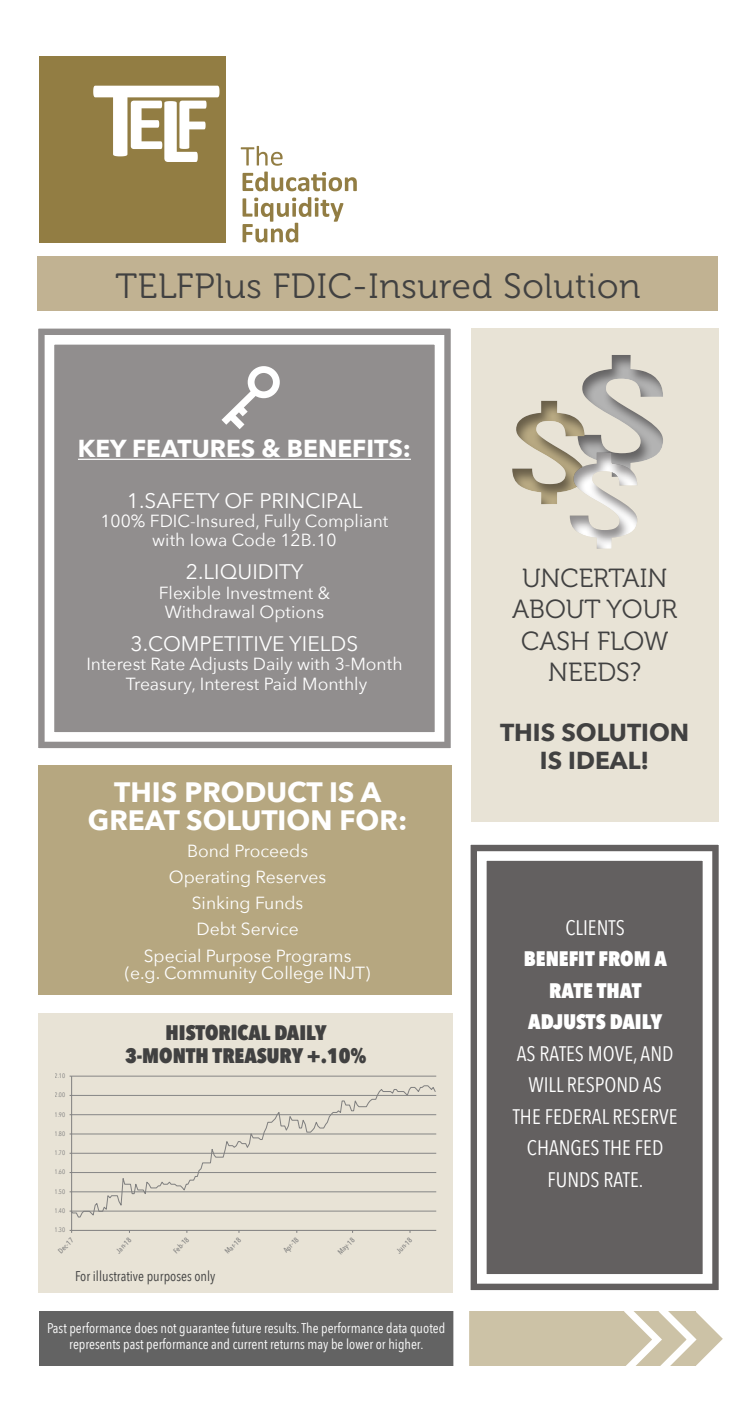
<style>
.page{position:relative;width:756px;height:1402px;background:#fff}
.page>*{position:absolute;margin:0;border:0;box-sizing:border-box;transform-origin:0 0}
.t1{font:35px "Museo 300";letter-spacing:.02em;color:#414141}
.t2{font:700 28px/28px "Avenir Next";color:#fff;text-align:center}
.t3{font:26.25px/31.3px "Museo 300";color:#414141;text-align:center}
.t4{font:700 24.5px "Avenir Next";color:#fff}
.t5{font:700 24.5px/28px "Avenir Next";color:#414141;text-align:center}
.t6{font:21px/31.5px "Avenir Next Condensed";color:#fff;text-align:center}
.t7{font:21px "Avenir Next";color:#fff}
.t8{font:800 21px "Avenir Next Condensed";color:#414141}
.t9{font:17.5px/19.2px "Avenir Next";color:#fff;text-align:center}
.t10{font:14px/16.8px "Avenir Next Condensed";color:#fff;text-align:center}
.t11{font:14px "Avenir Next Condensed";color:#414141}
.t12{font:500 7.35px "Avenir Next Condensed";color:#7f7f7f}
.t13{font:6.48px "Avenir Next Condensed";letter-spacing:.03em;color:#7f7f7f}
.s1{font-weight:800}
</style>
<div class="page">
<div style="left:38px;top:1013px;width:414px;height:280px;background:#e8e3d6"></div>
<svg style="left:69px;top:1075px;width:368px;height:158px"></svg>
<div style="left:467px;top:1311px;width:229px;height:55px;background:#ccc2a6"></div>
<div style="left:38px;top:257px;width:680px;height:54px;background:#c1b292"></div>
<div style="left:38px;top:328px;width:413px;height:421px;background:#918e8e"></div>
<div style="left:45px;top:335px;width:399px;height:407px;border:10px solid #fff"></div>
<div style="left:39px;top:56px;width:186px;height:186px;background:#927d43"></div>
<svg style="left:93px;top:86px;width:127px;height:76px"></svg>
<svg style="left:241px;top:146px;width:42px;height:20px"></svg>
<svg style="left:243px;top:172px;width:114px;height:19px"></svg>
<svg style="left:243px;top:197px;width:100px;height:45px"></svg>
<div style="left:471px;top:329px;width:248px;height:493px;background:#e8e3d6"></div>
<div style="left:39px;top:765px;width:413px;height:229px;background:#b6a780"></div>
<hr style="left:78px;top:459px;width:333px;height:1px;background:#fff">
<svg style="left:214px;top:383px;width:50px;height:53px"></svg>
<div style="left:248px;top:366px;width:32px;height:32px;border:7px solid #fff;border-radius:50%"></div>
<div style="left:470px;top:844px;width:249px;height:447px;background:#636060"></div>
<div style="left:477px;top:851px;width:235px;height:432px;border:10px solid #fff"></div>
<div style="left:39px;top:1311px;width:418px;height:55px;background:#636363"></div>
<svg style="left:512px;top:355px;width:151px;height:150px"></svg>
<div style="left:568px;top:450px;width:70px;height:100px;background:#231f20;opacity:.5"></div>
<div style="left:453px;top:1282px;width:16px;height:120px;background:#fff"></div>
<svg style="left:624px;top:1311px;width:99px;height:55px"></svg>
<p class="t1" style="left:116px;top:267px;width:527px">TELFPlus FDIC-Insured Solution</p>
<p class="t4" style="left:78px;top:428px;width:335px">KEY FEATURES &amp; BENEFITS:</p>
<p class="t7" style="left:127px;top:483px;width:237px">1.SAFETY OF PRINCIPAL</p>
<p class="t9" style="left:101px;top:511px;width:289px">100% FDIC-Insured, Fully Compliant with Iowa Code 12B.10</p>
<p class="t7" style="left:186px;top:554px;width:119px">2.LIQUIDITY</p>
<p class="t9" style="left:159px;top:582px;width:173px">Flexible Investment &amp;<br>Withdrawal Options</p>
<p class="t7" style="left:131px;top:626px;width:229px">3.COMPETITIVE YIELDS</p>
<p class="t9" style="left:86px;top:654px;width:318px">Interest Rate Adjusts Daily with 3-Month</p>
<p class="t9" style="left:126px;top:673px;width:243px">Treasury, Interest Paid Monthly</p>
<p class="t2" style="left:88px;top:778px;width:321px">THIS PRODUCT IS A<br>GREAT SOLUTION FOR:</p>
<p class="t9" style="left:187px;top:840px;width:123px">Bond Proceeds</p>
<p class="t9" style="left:169px;top:866px;width:159px">Operating Reserves</p>
<p class="t9" style="left:192px;top:892px;width:113px">Sinking Funds</p>
<p class="t9" style="left:197px;top:919px;width:104px">Debt Service</p>
<p class="t9" style="left:144px;top:945px;width:209px">Special Purpose Programs</p>
<p class="t9" style="left:125px;top:962px;width:247px">(e.g. Community College INJT)</p>
<p class="t13" style="left:54px;top:1070px;width:12px">2.10</p>
<p class="t13" style="left:54px;top:1089px;width:12px">2.00</p>
<p class="t13" style="left:54px;top:1109px;width:12px">1.90</p>
<p class="t13" style="left:54px;top:1128px;width:12px">1.80</p>
<p class="t13" style="left:54px;top:1147px;width:12px">1.70</p>
<p class="t13" style="left:54px;top:1166px;width:12px">1.60</p>
<p class="t13" style="left:54px;top:1186px;width:12px">1.50</p>
<p class="t13" style="left:54px;top:1205px;width:12px">1.40</p>
<p class="t13" style="left:54px;top:1224px;width:12px">1.30</p>
<p class="t8" style="left:166px;top:1019px;width:162px">HISTORICAL DAILY</p>
<p class="t8" style="left:125px;top:1042px;width:243px">3-MONTH TREASURY +.10%</p>
<p class="t12" style="left:56px;top:1249px;width:20px;rotate:-45deg">Dec-17</p>
<p class="t12" style="left:114px;top:1248px;width:20px;rotate:-45deg">Jan-18</p>
<p class="t12" style="left:172px;top:1248px;width:20px;rotate:-45deg">Feb-18</p>
<p class="t12" style="left:223px;top:1249px;width:21px;rotate:-45deg">Mar-18</p>
<p class="t12" style="left:282px;top:1248px;width:19px;rotate:-45deg">Apr-18</p>
<p class="t12" style="left:336px;top:1250px;width:22px;rotate:-45deg">May-18</p>
<p class="t12" style="left:394px;top:1249px;width:20px;rotate:-45deg">Jun-18</p>
<p class="t11" style="left:75px;top:1264px;width:142px">For illustrative purposes only</p>
<p class="t10" style="left:47px;top:1318px;width:400px">Past performance does not guarantee future results. The performance data quoted represents past performance and current returns may be lower or higher.</p>
<p class="t3" style="left:512px;top:563px;width:167px">UNCERTAIN<br>ABOUT YOUR<br>CASH FLOW<br>NEEDS?</p>
<p class="t5" style="left:500px;top:718px;width:191px">THIS SOLUTION<br>IS IDEAL!</p>
<p class="t6" style="left:566px;top:910px;width:61px">CLIENTS</p>
<p class="t6" style="left:513px;top:942px;width:166px"><span class="s1">BENEFIT FROM A<br>RATE THAT<br>ADJUSTS DAILY<br></span>AS RATES MOVE, AND<br>WILL RESPOND AS<br>THE FEDERAL RESERVE<br>CHANGES THE FED<br>FUNDS RATE.</p>
</div>
